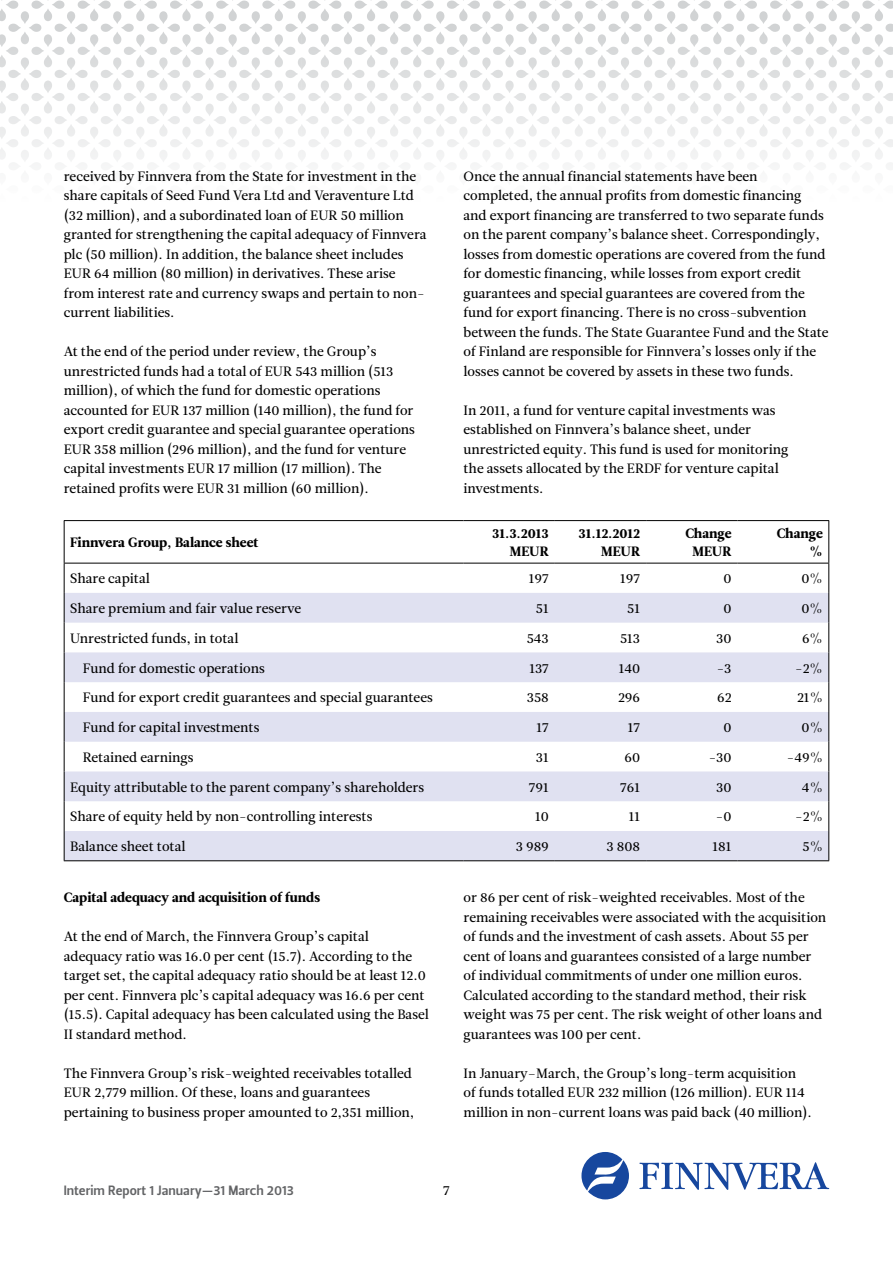
<style>
.page{position:relative;width:893px;height:1263px;background:#fff}
.page>*{position:absolute;margin:0;border:0;box-sizing:border-box;transform-origin:0 0}
.t1{font:13.5px/19.5px "Leitura News Roman 2";color:#000}
.t2{font:13.5px/18px "Leitura News Roman 4";color:#000;text-align:right}
.t3{font:13.5px "Leitura Sans Grot 3";color:#636466}
</style>
<div class="page">
<svg style="left:0;top:0;width:302px;height:164px"></svg>
<svg style="left:302px;top:0;width:323px;height:164px"></svg>
<svg style="left:625px;top:0;width:268px;height:164px"></svg>
<svg style="left:581px;top:1152px;width:48px;height:47px"></svg>
<svg style="left:639px;top:1162px;width:190px;height:28px"></svg>
<svg style="left:65px;top:593px;width:763px;height:267px;fill:#e0e1f1"></svg>
<hr style="left:64px;top:520px;width:399px;height:1px;background:#000">
<hr style="left:64px;top:521px;width:1px;height:42px;background:#000">
<hr style="left:463px;top:520px;width:92px;height:1px;background:#000">
<hr style="left:555px;top:520px;width:91px;height:1px;background:#000">
<hr style="left:646px;top:520px;width:91px;height:1px;background:#000">
<hr style="left:737px;top:520px;width:92px;height:1px;background:#000">
<hr style="left:828px;top:521px;width:1px;height:42px;background:#000">
<hr style="left:64px;top:563px;width:399px;height:1px;background:#000">
<hr style="left:64px;top:563px;width:1px;height:30px;background:#000">
<hr style="left:463px;top:563px;width:92px;height:1px;background:#000">
<hr style="left:555px;top:563px;width:91px;height:1px;background:#000">
<hr style="left:646px;top:563px;width:91px;height:1px;background:#000">
<hr style="left:737px;top:563px;width:92px;height:1px;background:#000">
<hr style="left:828px;top:563px;width:1px;height:30px;background:#000">
<hr style="left:64px;top:593px;width:1px;height:30px;background:#000">
<hr style="left:828px;top:593px;width:1px;height:30px;background:#000">
<svg style="left:64px;top:623px;width:1px;height:29px"></svg>
<svg style="left:828px;top:623px;width:1px;height:29px"></svg>
<hr style="left:64px;top:652px;width:1px;height:30px;background:#000">
<hr style="left:828px;top:652px;width:1px;height:30px;background:#000">
<hr style="left:64px;top:682px;width:1px;height:30px;background:#000">
<hr style="left:828px;top:682px;width:1px;height:30px;background:#000">
<hr style="left:64px;top:712px;width:1px;height:30px;background:#000">
<hr style="left:828px;top:712px;width:1px;height:30px;background:#000">
<svg style="left:64px;top:742px;width:1px;height:29px"></svg>
<svg style="left:828px;top:742px;width:1px;height:29px"></svg>
<hr style="left:64px;top:771px;width:1px;height:30px;background:#000">
<hr style="left:828px;top:771px;width:1px;height:30px;background:#000">
<hr style="left:64px;top:801px;width:1px;height:30px;background:#000">
<hr style="left:828px;top:801px;width:1px;height:30px;background:#000">
<svg style="left:64px;top:831px;width:1px;height:29px"></svg>
<svg style="left:828px;top:831px;width:1px;height:29px"></svg>
<hr style="left:64px;top:860px;width:399px;height:1px;background:#000">
<hr style="left:463px;top:860px;width:92px;height:1px;background:#000">
<hr style="left:555px;top:860px;width:91px;height:1px;background:#000">
<hr style="left:646px;top:860px;width:91px;height:1px;background:#000">
<hr style="left:737px;top:860px;width:92px;height:1px;background:#000">
<p class="t1" style="left:64px;top:167px;width:364px">received by Finnvera from the State for investment in the share capitals of Seed Fund Vera Ltd and Veraventure Ltd (32 million), and a subordinated loan of EUR 50 million granted for strengthening the capital adequacy of Finnvera plc (50 million). In addition, the balance sheet includes EUR 64 million (80 million) in derivatives. These arise from interest rate and currency swaps and pertain to non&shy;current liabilities.</p>
<p class="t1" style="left:64px;top:342px;width:353px">At the end of the period under review, the Group’s unrestricted funds had a total of EUR 543 million (513 million), of which the fund for domestic operations accounted for EUR 137 million (140 million), the fund for export credit guarantee and special guarantee operations EUR 358 million (296 million), and the fund for venture capital investments EUR 17 million (17 million). The retained profits were EUR 31 million (60 million).</p>
<p class="t1" style="left:463px;top:166px;width:367px">Once the annual financial statements have been completed, the annual profits from domestic financing<br>and export financing are transferred to two separate funds on the parent company’s balance sheet. Correspondingly, losses from domestic operations are covered from the fund for domestic financing, while losses from export credit guarantees and special guarantees are covered from the fund for export financing. There is no cross-subvention between the funds. The State Guarantee Fund and the State of Finland are responsible for Finnvera’s losses only if the losses cannot be covered by assets in these two funds.</p>
<p class="t1" style="left:463px;top:400px;width:326px">In 2011, a fund for venture capital investments was established on Finnvera’s balance sheet, under unrestricted equity. This fund is used for monitoring the assets allocated by the ERDF for venture capital investments.</p>
<p class="t2" style="left:70px;top:533px;width:190px">Finnvera Group, Balance sheet</p>
<p class="t2" style="left:492px;top:524px;width:58px">31.3.2013<br>MEUR</p>
<p class="t2" style="left:578px;top:524px;width:63px">31.12.2012<br>MEUR</p>
<p class="t2" style="left:685px;top:524px;width:48px;text-align:center">Change<br>MEUR</p>
<p class="t2" style="left:777px;top:524px;width:48px">Change %</p>
<p class="t1" style="left:70px;top:569px;width:81px">Share capital</p>
<p class="t1" style="left:529px;top:569px;width:21px">197</p>
<p class="t1" style="left:620px;top:569px;width:21px">197</p>
<p class="t1" style="left:723px;top:569px;width:10px">0</p>
<p class="t1" style="left:801px;top:569px;width:23px">0%</p>
<p class="t1" style="left:70px;top:599px;width:232px">Share premium and fair value reserve</p>
<p class="t1" style="left:536px;top:599px;width:14px">51</p>
<p class="t1" style="left:627px;top:599px;width:14px">51</p>
<p class="t1" style="left:723px;top:599px;width:10px">0</p>
<p class="t1" style="left:801px;top:599px;width:23px">0%</p>
<p class="t1" style="left:70px;top:628px;width:170px">Unrestricted funds, in total</p>
<p class="t1" style="left:527px;top:628px;width:24px">543</p>
<p class="t1" style="left:620px;top:628px;width:22px">513</p>
<p class="t1" style="left:716px;top:628px;width:17px">30</p>
<p class="t1" style="left:802px;top:628px;width:22px">6%</p>
<p class="t1" style="left:83px;top:658px;width:183px">Fund for domestic operations</p>
<p class="t1" style="left:529px;top:658px;width:21px">137</p>
<p class="t1" style="left:619px;top:658px;width:23px">140</p>
<p class="t1" style="left:717px;top:658px;width:16px">-3</p>
<p class="t1" style="left:795px;top:658px;width:29px">-2%</p>
<p class="t1" style="left:83px;top:688px;width:351px">Fund for export credit guarantees and special guarantees</p>
<p class="t1" style="left:527px;top:688px;width:24px">358</p>
<p class="t1" style="left:618px;top:688px;width:24px">296</p>
<p class="t1" style="left:717px;top:688px;width:16px">62</p>
<p class="t1" style="left:797px;top:688px;width:27px">21%</p>
<p class="t1" style="left:83px;top:718px;width:178px">Fund for capital investments</p>
<p class="t1" style="left:537px;top:718px;width:14px">17</p>
<p class="t1" style="left:628px;top:718px;width:14px">17</p>
<p class="t1" style="left:723px;top:718px;width:10px">0</p>
<p class="t1" style="left:801px;top:718px;width:23px">0%</p>
<p class="t1" style="left:83px;top:748px;width:112px">Retained earnings</p>
<p class="t1" style="left:536px;top:748px;width:14px">31</p>
<p class="t1" style="left:624px;top:748px;width:17px">60</p>
<p class="t1" style="left:709px;top:748px;width:24px">-30</p>
<p class="t1" style="left:787px;top:748px;width:38px">-49%</p>
<p class="t1" style="left:70px;top:777px;width:356px">Equity attributable to the parent company’s shareholders</p>
<p class="t1" style="left:529px;top:777px;width:21px">791</p>
<p class="t1" style="left:620px;top:777px;width:21px">761</p>
<p class="t1" style="left:716px;top:777px;width:17px">30</p>
<p class="t1" style="left:802px;top:777px;width:22px">4%</p>
<p class="t1" style="left:70px;top:807px;width:304px">Share of equity held by non-controlling interests</p>
<p class="t1" style="left:535px;top:807px;width:15px">10</p>
<p class="t1" style="left:629px;top:807px;width:13px">11</p>
<p class="t1" style="left:716px;top:807px;width:17px">-0</p>
<p class="t1" style="left:795px;top:807px;width:29px">-2%</p>
<p class="t1" style="left:70px;top:837px;width:117px">Balance sheet total</p>
<p class="t1" style="left:516px;top:837px;width:35px">3 989</p>
<p class="t1" style="left:607px;top:837px;width:35px">3 808</p>
<p class="t1" style="left:713px;top:837px;width:20px">181</p>
<p class="t1" style="left:802px;top:837px;width:22px">5%</p>
<p class="t2" style="left:64px;top:889px;width:258px">Capital adequacy and acquisition of funds</p>
<p class="t1" style="left:64px;top:927px;width:367px">At the end of March, the Finnvera Group’s capital adequacy ratio was 16.0 per cent (15.7). According to the target set, the capital adequacy ratio should be at least 12.0 per cent. Finnvera plc’s capital adequacy was 16.6 per cent (15.5). Capital adequacy has been calculated using the Basel II standard method.</p>
<p class="t1" style="left:64px;top:1064px;width:352px">The Finnvera Group’s risk-weighted receivables totalled<br>EUR 2,779 million. Of these, loans and guarantees pertaining to business proper amounted to 2,351 million,</p>
<p class="t1" style="left:464px;top:888px;width:364px">or 86 per cent of risk-weighted receivables. Most of the remaining receivables were associated with the acquisition of funds and the investment of cash assets. About 55 per cent of loans and guarantees consisted of a large number of individual commitments of under one million euros.<br>Calculated according to the standard method, their risk weight was 75 per cent. The risk weight of other loans and guarantees was 100 per cent.</p>
<p class="t1" style="left:464px;top:1064px;width:350px">In January–March, the Group’s long-term acquisition<br>of funds totalled EUR 232 million (126 million). EUR 114 million in non-current loans was paid back (40 million).</p>
<p class="t3" style="left:64px;top:1181px;width:232px">Interim Report 1 January—31 March 2013</p>
<p class="t1" style="left:443px;top:1181px;width:8px">7</p>
</div>
